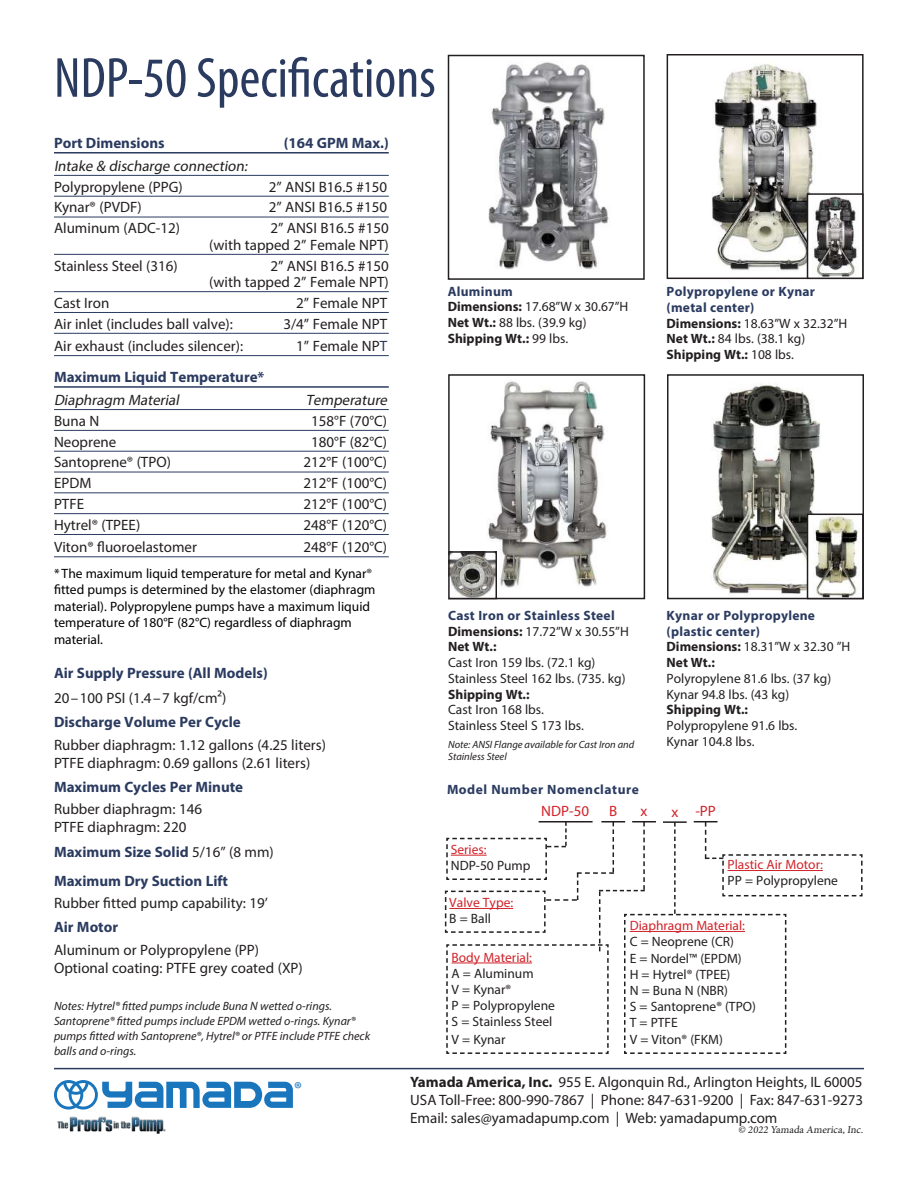
<style>
.page{position:relative;width:918px;height:1188px;background:#fff}
.page>*{position:absolute;margin:0;border:0;box-sizing:border-box;transform-origin:0 0}
.t1{font:condensed 57px "Myriad Pro";color:#2b3b60}
.t2{font:18.9px "Myriad Pro";color:#1576bd}
.t3{font:15px/18px "Myriad Pro";color:#231f20}
.t4{font:700 15px/28.8px "Myriad Pro";color:#2b3b60}
.t5{font:italic 15px "Myriad Pro";color:#231f20}
.t6{font:15px "Myriad Pro";color:#d1232a}
.t7{font:13.5px/16.2px "Myriad Pro";color:#231f20}
.t8{font:13.5px/16.5px "Myriad Pro";color:#000}
.t9{font:700 13.5px/15.8px "Myriad Pro";letter-spacing:.02em;color:#2b3b60}
.t10{font:13.5px "Myriad Pro";color:#d1232a}
.t11{font:700 13.5px "Myriad Pro";color:#231f20}
.t12{font:700 13.5px "Myriad Pro";letter-spacing:.04em;color:#2b3b60}
.t13{font:italic 12px/15px "Myriad Pro";color:#231f20}
.t14{font:italic 10.5px/12.6px "Myriad Pro";color:#231f20}
.t15{font:10.5px "Minion Pro";color:#231f20}
.s1{color:#2b3b60}
.s2{color:#231f20}
.s3{font-weight:400;color:#231f20}
.s4{font-weight:700;color:#2b3b60}
.s5{font-weight:700}
</style>
<div class="page">
<hr style="left:54px;top:1068px;width:810px;height:1px;background:#2b3b60">
<svg style="left:54px;top:1080px;width:239px;height:30px"></svg>
<img style="left:57px;top:1117px;width:109px;height:17px">
<img style="left:488px;top:62px;width:121px;height:207px">
<div style="left:448px;top:55px;width:197px;height:225px;border:2px solid #231f20"></div>
<hr style="left:54px;top:152px;width:335px;height:2px;background:#2b3b60">
<hr style="left:54px;top:175px;width:335px;height:1px;background:#2b3b60">
<hr style="left:54px;top:196px;width:335px;height:1px;background:#2b3b60">
<hr style="left:54px;top:217px;width:335px;height:1px;background:#2b3b60">
<hr style="left:54px;top:254px;width:335px;height:1px;background:#2b3b60">
<hr style="left:54px;top:291px;width:335px;height:1px;background:#2b3b60">
<hr style="left:54px;top:312px;width:335px;height:1px;background:#2b3b60">
<hr style="left:54px;top:333px;width:335px;height:1px;background:#2b3b60">
<hr style="left:54px;top:355px;width:335px;height:1px;background:#2b3b60">
<hr style="left:54px;top:386px;width:335px;height:2px;background:#2b3b60">
<hr style="left:54px;top:409px;width:335px;height:1px;background:#2b3b60">
<hr style="left:54px;top:430px;width:335px;height:1px;background:#2b3b60">
<hr style="left:54px;top:451px;width:335px;height:1px;background:#2b3b60">
<hr style="left:54px;top:472px;width:335px;height:1px;background:#2b3b60">
<hr style="left:54px;top:492px;width:335px;height:1px;background:#2b3b60">
<hr style="left:54px;top:513px;width:335px;height:1px;background:#2b3b60">
<hr style="left:54px;top:534px;width:335px;height:1px;background:#2b3b60">
<hr style="left:54px;top:556px;width:335px;height:1px;background:#2b3b60">
<img style="left:488px;top:381px;width:120px;height:207px">
<div style="left:448px;top:374px;width:197px;height:225px;border:2px solid #231f20"></div>
<img style="left:711px;top:384px;width:119px;height:212px">
<div style="left:667px;top:374px;width:197px;height:225px;border:2px solid #231f20"></div>
<img style="left:712px;top:64px;width:105px;height:211px">
<div style="left:667px;top:54px;width:197px;height:225px;border:2px solid #231f20"></div>
<svg style="left:444px;top:821px;width:419px;height:233px"></svg>
<img style="left:451px;top:554px;width:43px;height:42px">
<div style="left:448px;top:551px;width:49px;height:48px;border:2px solid #231f20"></div>
<div style="left:808px;top:194px;width:55px;height:84px;background:#fff"></div>
<img style="left:813px;top:196px;width:46px;height:80px">
<div style="left:807px;top:193px;width:57px;height:86px;border:2px solid #231f20"></div>
<div style="left:808px;top:514px;width:55px;height:85px;background:#fff"></div>
<img style="left:813px;top:517px;width:46px;height:79px">
<div style="left:807px;top:514px;width:57px;height:85px;border:2px solid #231f20"></div>
<h1 class="t1" style="left:54px;top:43px;width:383px">NDP-50 Specifications</h1>
<p class="t4" style="left:54px;top:128px;width:112px">Port Dimensions</p>
<p class="t5" style="left:54px;top:156px;width:198px">Intake &amp; discharge connection:</p>
<p class="t3" style="left:54px;top:177px;width:130px">Polypropylene (PPG)</p>
<p class="t3" style="left:269px;top:177px;width:120px">2” ANSI B16.5 #150</p>
<p class="t3" style="left:54px;top:198px;width:89px">Kynar® (PVDF)</p>
<p class="t3" style="left:269px;top:198px;width:120px">2” ANSI B16.5 #150</p>
<p class="t3" style="left:54px;top:219px;width:127px">Aluminum (ADC-12)</p>
<p class="t3" style="left:209px;top:220px;width:181px;line-height:16.5px;text-align:right">2” ANSI B16.5 #150<br>(with tapped 2” Female NPT)</p>
<p class="t3" style="left:54px;top:256px;width:125px">Stainless Steel (316)</p>
<p class="t3" style="left:209px;top:257px;width:181px;line-height:16.5px;text-align:right">2” ANSI B16.5 #150<br>(with tapped 2” Female NPT)</p>
<p class="t3" style="left:54px;top:294px;width:57px">Cast Iron</p>
<p class="t3" style="left:296px;top:294px;width:92px">2” Female NPT</p>
<p class="t3" style="left:54px;top:314px;width:180px">Air inlet (includes ball valve):</p>
<p class="t3" style="left:283px;top:314px;width:105px">3/4” Female NPT</p>
<p class="t3" style="left:54px;top:337px;width:191px">Air exhaust (includes silencer):</p>
<p class="t3" style="left:296px;top:337px;width:92px">1” Female NP<span class="s1">T</span></p>
<p class="t4" style="left:54px;top:362px;width:212px">Maximum Liquid Temperature*</p>
<p class="t5" style="left:54px;top:391px;width:130px">Diaphragm Material</p>
<p class="t5" style="left:306px;top:391px;width:86px">Temperature</p>
<p class="t3" style="left:54px;top:411px;width:47px">Buna N</p>
<p class="t3" style="left:311px;top:411px;width:78px">158°F (70°C)</p>
<p class="t3" style="left:54px;top:432px;width:64px">Neoprene</p>
<p class="t3" style="left:311px;top:432px;width:78px">180°F (82°C)</p>
<p class="t3" style="left:54px;top:453px;width:119px">Santoprene® (TPO)</p>
<p class="t3" style="left:303px;top:453px;width:85px">212°F (100°C)</p>
<p class="t3" style="left:54px;top:474px;width:39px">EPDM</p>
<p class="t3" style="left:303px;top:474px;width:85px">212°F (100°C)</p>
<p class="t3" style="left:54px;top:495px;width:32px">PTFE</p>
<p class="t3" style="left:303px;top:495px;width:85px">212°F (100°C)</p>
<p class="t3" style="left:54px;top:516px;width:88px">Hytrel® (TPEE)</p>
<p class="t3" style="left:303px;top:516px;width:85px">248°F (120°C)</p>
<p class="t3" style="left:54px;top:538px;width:145px">Viton® fluoroelastomer</p>
<p class="t3" style="left:303px;top:538px;width:85px">248°F (120°C)</p>
<p class="t8" style="left:54px;top:565px;width:323px">* The maximum liquid temperature for metal and Kynar<span class="s2">® </span>fitted pumps is determined by the elastomer (diaphragm material). Polypropylene pumps have a maximum liquid temperature of 180°F (82°C) regardless of diaphragm material.</p>
<p class="t4" style="left:54px;top:658px;width:215px">Air Supply Pressure (All Models)</p>
<p class="t3" style="left:54px;top:689px;width:174px">20–100 PSI (1.4–7 kgf/cm²)</p>
<p class="t4" style="left:54px;top:707px;width:188px">Discharge Volume Per Cycle</p>
<p class="t3" style="left:54px;top:735px;width:273px">Rubber diaphragm: 1.12 gallons (4.25 liters)<br>PTFE diaphragm: 0.69 gallons (2.61 liters)</p>
<p class="t4" style="left:54px;top:772px;width:191px">Maximum Cycles Per Minute</p>
<p class="t3" style="left:54px;top:800px;width:150px">Rubber diaphragm: 146<br>PTFE diaphragm: 220</p>
<p class="t4" style="left:54px;top:837px;width:221px">Maximum Size Solid <span class="s3">5/16” (8 mm)<br></span>Maximum Dry Suction Lift</p>
<p class="t3" style="left:54px;top:894px;width:215px">Rubber fitted pump capability: 19’</p>
<p class="t4" style="left:54px;top:913px;width:66px">Air Motor</p>
<p class="t3" style="left:54px;top:941px;width:250px">Aluminum or Polypropylene (PP)<br>Optional coating: PTFE grey coated (XP)</p>
<p class="t13" style="left:54px;top:998px;width:318px">Notes: Hytrel® fitted pumps include Buna N wetted o-rings.<br>Santoprene® fitted pumps include EPDM wetted o-rings. Kynar® pumps fitted with Santoprene®, Hytrel® or PTFE include PTFE check balls and o-rings.</p>
<p class="t4" style="left:284px;top:128px;width:106px">(164 GPM Max.)</p>
<p class="t7" style="left:448px;top:283px;width:182px;line-height:15.8px"><span class="s4">Aluminum<br></span><span class="s5">Dimensions:</span> 17.68”W x 30.67”H<br><span class="s5">Net Wt.:</span> 88 lbs. (39.9 kg)<br><span class="s5">Shipping Wt.:</span> 99 lbs.</p>
<p class="t7" style="left:667px;top:283px;width:182px"><span class="s4">Polypropylene or Kynar (metal center)<br></span><span class="s5">Dimensions:</span> 18.63”W x 32.32”H<br><span class="s5">Net Wt.:</span> 84 lbs. (38.1 kg)<br><span class="s5">Shipping Wt.:</span> 108 lbs.</p>
<p class="t9" style="left:448px;top:607px;width:182px">Cast Iron or Stainless Steel<br><span class="s2">Dimensions:</span> <span class="s3">17.72”W x 30.55”H<br></span><span class="s2">Net Wt.:</span></p>
<p class="t7" style="left:448px;top:654px;width:179px;line-height:15.8px">Cast Iron 159 lbs. (72.1 kg)<br>Stainless Steel 162 lbs. (735. kg)</p>
<p class="t11" style="left:448px;top:685px;width:83px">Shipping Wt.:</p>
<p class="t7" style="left:448px;top:702px;width:137px;line-height:15.8px">Cast Iron 168 lbs.<br>Stainless Steel S 173 lbs.</p>
<p class="t14" style="left:448px;top:738px;width:188px">Note: ANSI Flange available for Cast Iron and<br>Stainless Steel</p>
<p class="t12" style="left:447px;top:781px;width:193px">Model Number Nomenclature</p>
<p class="t10" style="left:451px;top:841px;width:37px">Series:</p>
<p class="t7" style="left:451px;top:857px;width:81px">NDP-50 Pump</p>
<p class="t6" style="left:541px;top:802px;width:49px">NDP-50</p>
<p class="t6" style="left:609px;top:802px;width:10px">B</p>
<p class="t6" style="left:641px;top:802px;width:8px">x</p>
<p class="t9" style="left:667px;top:607px;width:185px">Kynar or Polypropylene (plastic center)<br><span class="s2">Dimensions:</span> <span class="s3">18.31”W x 32.30 ”H<br></span><span class="s2">Net Wt.:</span></p>
<p class="t7" style="left:667px;top:670px;width:166px;line-height:15.8px">Polyropylene 81.6 lbs. (37 kg)<br>Kynar 94.8 lbs. (43 kg)</p>
<p class="t11" style="left:667px;top:701px;width:83px">Shipping Wt.:</p>
<p class="t7" style="left:667px;top:717px;width:132px;line-height:15.8px">Polypropylene 91.6 lbs.<br>Kynar 104.8 lbs.</p>
<p class="t6" style="left:671px;top:802px;width:46px">x -PP</p>
<p class="t10" style="left:728px;top:856px;width:97px">Plastic Air Motor:</p>
<p class="t7" style="left:728px;top:873px;width:112px">PP = Polypropylene</p>
<p class="t10" style="left:449px;top:894px;width:65px">Valve Type:</p>
<p class="t7" style="left:449px;top:910px;width:43px">B = Ball</p>
<p class="t10" style="left:452px;top:949px;width:82px">Body Material:</p>
<p class="t7" style="left:452px;top:965px;width:105px">A = Aluminum<br>V = Kynar®<br>P = Polypropylene<br>S = Stainless Steel</p>
<p class="t7" style="left:452px;top:1032px;width:55px">V = Kynar</p>
<p class="t10" style="left:630px;top:917px;width:117px">Diaphragm Material:</p>
<p class="t7" style="left:630px;top:933px;width:128px">C = Neoprene (CR)<br>E = Nordel™ (EPDM)<br>H = Hytrel® (TPEE)<br>N = Buna N (NBR)<br>S = Santoprene® (TPO)<br>T = PTFE<br>V = Viton® (FKM)</p>
<p class="t2" style="left:294px;top:1077px;width:9px">®</p>
<p class="t3" style="left:410px;top:1072px;width:454px;text-align:justify"><span class="s5">Yamada America, Inc.</span> 955 E. Algonquin Rd., Arlington Heights, IL 60005<br>USA Toll-Free: 800-990-7867 | Phone: 847-631-9200 | Fax: 847-631-9273<br>Email: sales@yamadapump.com | Web: yamadapump.com</p>
<p class="t15" style="left:738px;top:1123px;width:128px">© 2022 Yamada America, Inc.</p>
</div>
